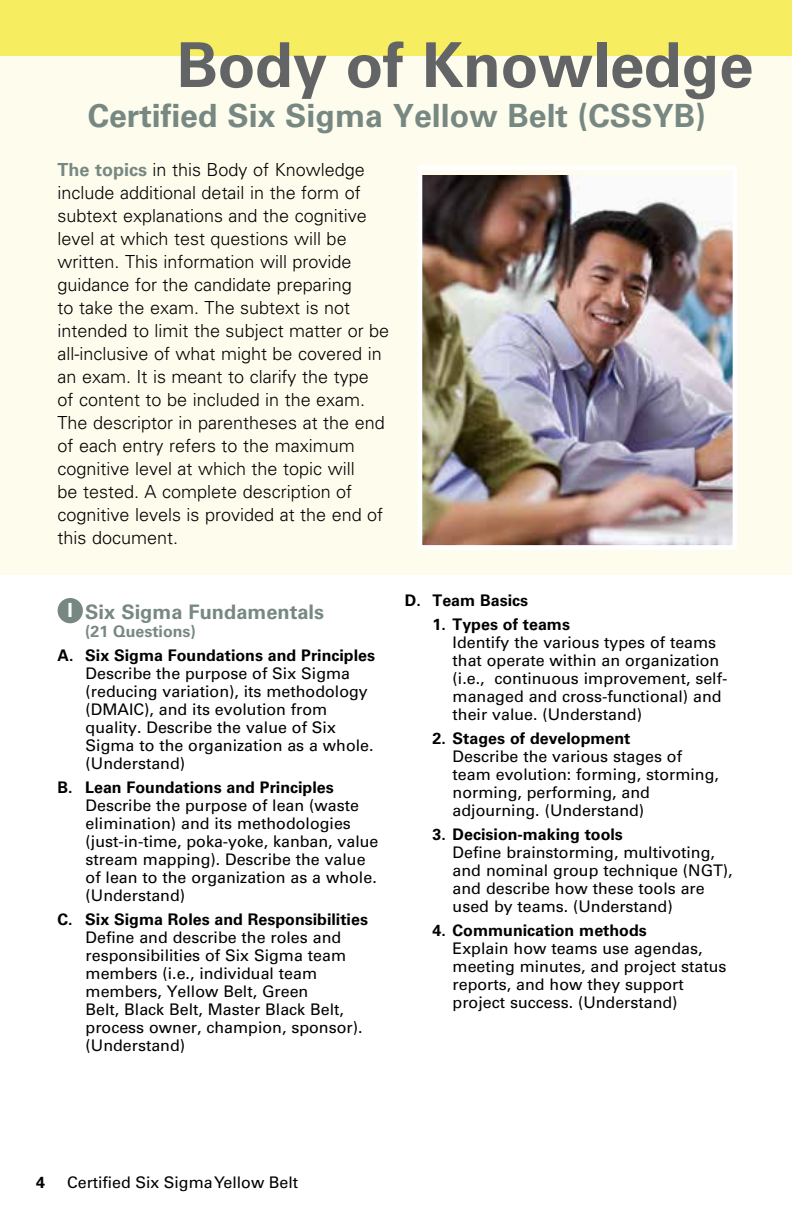
<style>
.page{position:relative;width:792px;height:1224px;background:#fff}
.page>*{position:absolute;margin:0;border:0;box-sizing:border-box;transform-origin:0 0}
.t1{font:700 62px "Univers LT Std";letter-spacing:-.005em;color:#636466}
.t2{font:700 32px "Univers LT Std";color:#778883}
.t3{font:700 20px "Univers LT Std";color:#778883}
.t4{font:300 18px/23px "Univers LT Std";color:#000}
.t5{font:16px/18px "Univers LT Std";color:#000}
.t6{font:700 16px "Univers LT Std";color:#000}
.t7{font:700 16px "Univers LT Std";color:#778883}
.s1{font-weight:700;color:#778883}
.s2{font-size:19.4px;color:#fff}
</style>
<div class="page">
<div style="left:0;top:0;width:792px;height:574px;background:#fdfced"></div>
<div style="left:58px;top:598px;width:25px;height:25px;background:#778883;border-radius:50%"></div>
<img style="left:424px;top:176px;width:307px;height:368px">
<div style="left:418px;top:166px;width:319px;height:384px;border:5px solid #fff"></div>
<div style="left:0;top:0;width:792px;height:55px;background:#f6ed60"></div>
<h1 class="t1" style="left:177px;top:29px;width:578px">Body of Knowledge</h1>
<h2 class="t2" style="left:88px;top:97px;width:620px">Certified Six Sigma Yellow Belt (CSSYB)</h2>
<p class="t4" style="left:58px;top:158px;width:333px"><span class="s1">The topics</span> in this Body of Knowledge include additional detail in the form of subtext explanations and the cognitive level at which test questions will be written. This information will provide guidance for the candidate preparing<br>to take the exam. The subtext is not intended to limit the subject matter or be all-inclusive of what might be covered in an exam. It is meant to clarify the type<br>of content to be included in the exam.<br>The descriptor in parentheses at the end of each entry refers to the maximum cognitive level at which the topic will<br>be tested. A complete description of cognitive levels is provided at the end of this document.</p>
<p class="t3" style="left:67px;top:601px;width:258px"><span class="s2">I</span> Six Sigma Fundamentals</p>
<p class="t7" style="left:85px;top:622px;width:112px">(21 Questions)</p>
<p class="t6" style="left:58px;top:646px;width:319px">A. Six Sigma Foundations and Principles</p>
<p class="t5" style="left:86px;top:665px;width:290px">Describe the purpose of Six Sigma (reducing variation), its methodology (DMAIC), and its evolution from quality. Describe the value of Six<br>Sigma to the organization as a whole. (Understand)</p>
<p class="t6" style="left:58px;top:778px;width:278px">B. Lean Foundations and Principles</p>
<p class="t5" style="left:86px;top:797px;width:294px">Describe the purpose of lean (waste elimination) and its methodologies (just-in-time, poka-yoke, kanban, value stream mapping). Describe the value of lean to the organization as a whole. (Understand)</p>
<p class="t6" style="left:58px;top:910px;width:312px">C. Six Sigma Roles and Responsibilities</p>
<p class="t5" style="left:86px;top:929px;width:278px">Define and describe the roles and responsibilities of Six Sigma team members (i.e., individual team members, Yellow Belt, Green<br>Belt, Black Belt, Master Black Belt, process owner, champion, sponsor). (Understand)</p>
<p class="t6" style="left:405px;top:591px;width:125px">D. Team Basics</p>
<p class="t6" style="left:433px;top:615px;width:139px">1. Types of teams</p>
<p class="t5" style="left:453px;top:633px;width:276px">Identify the various types of teams that operate within an organization (i.e., continuous improvement, self&shy;managed and cross-functional) and their value. (Understand)</p>
<p class="t6" style="left:433px;top:729px;width:199px">2. Stages of development</p>
<p class="t5" style="left:453px;top:747px;width:268px">Describe the various stages of team evolution: forming, storming, norming, performing, and adjourning. (Understand)</p>
<p class="t6" style="left:433px;top:825px;width:192px">3. Decision-making tools</p>
<p class="t5" style="left:453px;top:843px;width:282px">Define brainstorming, multivoting, and nominal group technique (NGT), and describe how these tools are used by teams. (Understand)</p>
<p class="t6" style="left:433px;top:921px;width:216px">4. Communication methods</p>
<p class="t5" style="left:453px;top:939px;width:275px">Explain how teams use agendas, meeting minutes, and project status reports, and how they support project success. (Understand)</p>
<p class="t6" style="left:36px;top:1173px;width:10px">4</p>
<p class="t5" style="left:67px;top:1174px;width:232px">Certified Six Sigma Yellow Belt</p>
</div>
